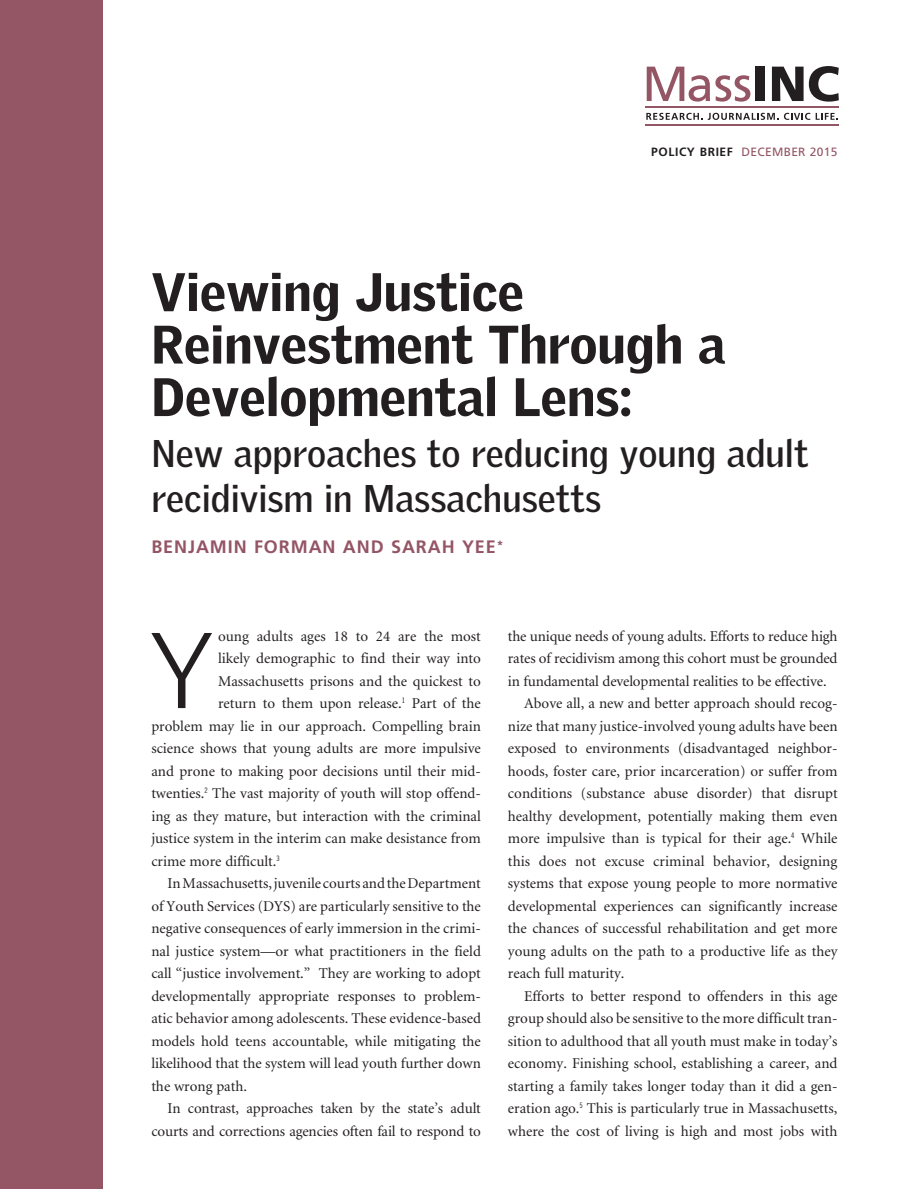
<style>
.page{position:relative;width:919px;height:1189px;background:#fff}
.page>*{position:absolute;margin:0;border:0;box-sizing:border-box;transform-origin:0 0}
.final_body_copy{font:300 104.25px "Griffith Gothic";color:#231f20}
.head{font:900 52.5px/52.5px "Griffith Gothic";color:#231f20}
.head-2{font:700 37.5px/45px "Griffith Gothic";color:#231f20}
.t1{font:700 18px "Frutiger";letter-spacing:.05em;color:#945565}
.final_body_copy-2{font:15px/22.5px "Minion";color:#231f20;text-align:justify}
.t2{font:12px "Frutiger";letter-spacing:.025em;color:#945565}
.s1{font-weight:700;color:#231f20}
</style>
<div class="page">
<div style="left:0;top:0;width:103px;height:1188px;background:#945565"></div>
<svg style="left:646px;top:67px;width:63px;height:35px"></svg>
<svg style="left:715px;top:75px;width:35px;height:27px"></svg>
<div style="left:755px;top:67px;width:9px;height:34px;background:#231f20"></div>
<svg style="left:771px;top:66px;width:67px;height:36px"></svg>
<hr style="left:645px;top:106px;width:193px;height:2px;background:#945565">
<svg style="left:646px;top:113px;width:191px;height:7px"></svg>
<hr style="left:645px;top:124px;width:193px;height:2px;background:#945565">
<p class="t2" style="left:651px;top:145px;width:188px"><span class="s1">POLICY BRIEF</span> DECEMBER 2015</p>
<p class="head" style="left:151px;top:264px;width:575px">Viewing Justice<br>Reinvestment Through a<br>Developmental Lens:</p>
<p class="head-2" style="left:151px;top:429px;width:658px">New approaches to reducing young adult recidivism in Massachusetts</p>
<p class="t1" style="left:151px;top:536px;width:353px">BENJAMIN FORMAN AND SARAH YEE<sup>*</sup></p>
<p class="final_body_copy" style="left:149px;top:609px;width:66px">Y</p>
<p class="final_body_copy-2" style="left:218px;top:625px;width:264px">oung adults ages 18 to 24 are the most</p>
<p class="final_body_copy-2" style="left:218px;top:647px;width:264px">likely demographic to find their way into</p>
<p class="final_body_copy-2" style="left:218px;top:670px;width:264px">Massachusetts prisons and the quickest to</p>
<p class="final_body_copy-2" style="left:218px;top:692px;width:264px">return to them upon release.<sup>1</sup> Part of the</p>
<p class="final_body_copy-2" style="left:151px;top:715px;width:331px">problem may lie in our approach. Compelling brain</p>
<p class="final_body_copy-2" style="left:151px;top:737px;width:331px">science shows that young adults are more impulsive</p>
<p class="final_body_copy-2" style="left:151px;top:760px;width:331px">and prone to making poor decisions until their mid-</p>
<p class="final_body_copy-2" style="left:151px;top:782px;width:331px">twenties.<sup>2</sup> The vast majority of youth will stop offend-</p>
<p class="final_body_copy-2" style="left:151px;top:805px;width:331px">ing as they mature, but interaction with the criminal</p>
<p class="final_body_copy-2" style="left:151px;top:827px;width:331px">justice system in the interim can make desistance from</p>
<p class="final_body_copy-2" style="left:151px;top:850px;width:130px">crime more difficult.<sup>3</sup></p>
<p class="final_body_copy-2" style="left:151px;top:872px;width:331px;text-indent:16px">In Massachusetts, juvenile courts and the Department of Youth Services (DYS) are particularly sensitive to the negative consequences of early immersion in the crimi&shy;nal justice system—or what practitioners in the field call “justice involvement.” They are working to adopt developmentally appropriate responses to problem&shy;atic behavior among adolescents. These evidence-based models hold teens accountable, while mitigating the likelihood that the system will lead youth further down the wrong path.</p>
<p class="final_body_copy-2" style="left:151px;top:1097px;width:331px;text-align:right">In contrast, approaches taken by the state’s adult courts and corrections agencies often fail to respond to</p>
<p class="final_body_copy-2" style="left:507px;top:625px;width:331px">the unique needs of young adults. Efforts to reduce high rates of recidivism among this cohort must be grounded in fundamental developmental realities to be effective.</p>
<p class="final_body_copy-2" style="left:507px;top:692px;width:331px;text-indent:16px">Above all, a new and better approach should recog&shy;nize that many justice-involved young adults have been exposed to environments (disadvantaged neighbor&shy;hoods, foster care, prior incarceration) or suffer from conditions (substance abuse disorder) that disrupt healthy development, potentially making them even more impulsive than is typical for their age.<sup>4</sup> While this does not excuse criminal behavior, designing systems that expose young people to more normative developmental experiences can significantly increase the chances of successful rehabilitation and get more young adults on the path to a productive life as they reach full maturity.</p>
<p class="final_body_copy-2" style="left:507px;top:985px;width:331px;text-indent:16px">Efforts to better respond to offenders in this age group should also be sensitive to the more difficult tran&shy;sition to adulthood that all youth must make in today’s economy. Finishing school, establishing a career, and starting a family takes longer today than it did a gen&shy;eration ago.<sup>5</sup> This is particularly true in Massachusetts, where the cost of living is high and most jobs with</p>
</div>
